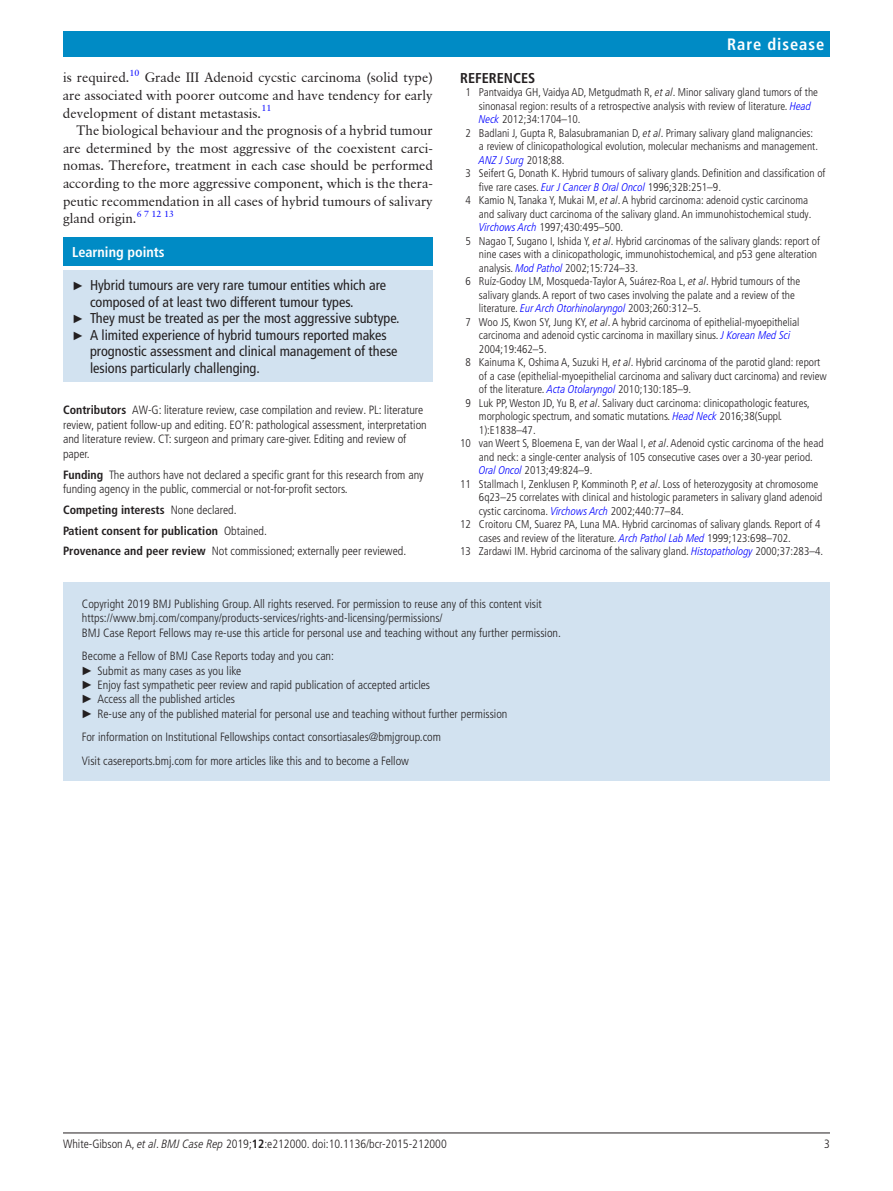
<style>
.page{position:relative;width:893px;height:1191px;background:#fff}
.page>*{position:absolute;margin:0;border:0;box-sizing:border-box;transform-origin:0 0}
.t1{font:700 condensed 16.5px "Frutiger LT Pro";color:#fff}
.t2{font:condensed 14.25px "Frutiger LT Pro";color:#231f20}
.t3{font:700 condensed 14.25px "Frutiger LT Pro";color:#fff}
.t4{font:700 condensed 14.25px "Frutiger LT Std";color:#231f20}
.t5{font:13.5px/17.5px "Classical Garamond BT";color:#231f20;text-align:justify}
.t6{font:300 condensed 12px/14.4px "Frutiger LT Pro";color:#231f20}
.t7{font:700 condensed 12px/20.5px "Frutiger LT Pro";color:#231f20}
.t8{font:300 condensed 11.25px "Frutiger LT Pro";color:#231f20}
.t9{font:italic 300 condensed 11.25px "Frutiger LT Pro";color:#00f}
.s1{font-family:"Arial";font-stretch:normal;font-size:12px}
.s2{font-weight:700}
.s3{font-weight:300}
.s4{font-style:italic}
.s5{font-style:italic;color:#00f}
.s6{font-style:normal;color:#231f20}
.s7{font-family:"Arial";font-weight:400;font-stretch:normal}
</style>
<div class="page">
<hr style="left:63px;top:1132px;width:767px;height:1px;background:#231f20">
<div style="left:63px;top:31px;width:767px;height:25px;background:#008bc5"></div>
<div style="left:63px;top:238px;width:370px;height:28px;background:#008bc5"></div>
<div style="left:63px;top:270px;width:370px;height:112px;background:#d2e2f0"></div>
<div style="left:63px;top:582px;width:767px;height:199px;background:#d2e2f0"></div>
<p class="t5" style="left:63px;top:69px;width:371px">is required.<sup>10</sup> Grade III Adenoid cycstic carcinoma (solid type) are associated with poorer outcome and have tendency for early development of distant metastasis.<sup>11</sup></p>
<p class="t5" style="left:63px;top:121px;width:371px;text-indent:14px">The biological behaviour and the prognosis of a hybrid tumour are determined by the most aggressive of the coexistent carci&shy;nomas. Therefore, treatment in each case should be performed according to the more aggressive component, which is the thera&shy;peutic recommendation in all cases of hybrid tumours of salivary gland origin.<sup>6</sup> <sup>7</sup> <sup>12</sup> <sup>13</sup></p>
<p class="t3" style="left:72px;top:244px;width:94px">Learning points</p>
<p class="t2" style="left:72px;top:277px;width:316px"><span class="s1">►</span> Hybrid tumours are very rare tumour entities which are</p>
<p class="t2" style="left:90px;top:293px;width:265px">composed of at least two different tumour types.</p>
<p class="t2" style="left:72px;top:310px;width:329px"><span class="s1">►</span> They must be treated as per the most aggressive subtype.</p>
<p class="t2" style="left:72px;top:326px;width:316px"><span class="s1">►</span> A limited experience of hybrid tumours reported makes</p>
<p class="t2" style="left:90px;top:343px;width:309px">prognostic assessment and clinical management of these</p>
<p class="t2" style="left:90px;top:359px;width:171px">lesions particularly challenging.</p>
<p class="t6" style="left:63px;top:403px;width:365px"><span class="s2">Contributors</span> AW-G: literature review, case compilation and review. PL: literature review, patient follow-up and editing. EO’R: pathological assessment, interpretation and literature review. CT: surgeon and primary care-giver. Editing and review of paper.</p>
<p class="t6" style="left:63px;top:467px;width:362px"><span class="s2">Funding</span> The authors have not declared a specific grant for this research from any funding agency in the public, commercial or not-for-profit sectors.</p>
<p class="t7" style="left:63px;top:499px;width:345px">Competing interests <span class="s3">None declared.<br></span>Patient consent for publication <span class="s3">Obtained.<br></span>Provenance and peer review <span class="s3">Not commissioned; externally peer reviewed.</span></p>
<h1 class="t1" style="left:727px;top:34px;width:99px">Rare disease</h1>
<p class="t4" style="left:460px;top:69px;width:77px">REFERENCES</p>
<p class="t8" style="left:465px;top:86px;width:354px">1 Pantvaidya GH, Vaidya AD, Metgudmath R, <span class="s4">et al</span>. Minor salivary gland tumors of the</p>
<p class="t8" style="left:479px;top:99px;width:334px">sinonasal region: results of a retrospective analysis with review of literature. <span class="s5">Head</span></p>
<p class="t8" style="left:479px;top:113px;width:103px"><span class="s5">Neck</span> 2012;34:1704–10.</p>
<p class="t8" style="left:465px;top:126px;width:349px">2 Badlani J, Gupta R, Balasubramanian D, <span class="s4">et al</span>. Primary salivary gland malignancies:</p>
<p class="t8" style="left:479px;top:140px;width:341px">a review of clinicopathological evolution, molecular mechanisms and management.</p>
<p class="t9" style="left:479px;top:153px;width:87px">ANZ J Surg <span class="s6">2018;88.</span></p>
<p class="t8" style="left:465px;top:167px;width:361px">3 Seifert G, Donath K. Hybrid tumours of salivary glands. Definition and classification of</p>
<p class="t8" style="left:479px;top:180px;width:244px">five rare cases. <span class="s5">Eur J Cancer B Oral Oncol</span> 1996;32B:251–9.</p>
<p class="t8" style="left:465px;top:194px;width:344px">4 Kamio N, Tanaka Y, Mukai M, <span class="s4">et al</span>. A hybrid carcinoma: adenoid cystic carcinoma</p>
<p class="t8" style="left:479px;top:207px;width:334px">and salivary duct carcinoma of the salivary gland. An immunohistochemical study.</p>
<p class="t8" style="left:479px;top:221px;width:146px"><span class="s5">Virchows Arch</span> 1997;430:495–500.</p>
<p class="t8" style="left:465px;top:234px;width:356px">5 Nagao T, Sugano I, Ishida Y, <span class="s4">et al</span>. Hybrid carcinomas of the salivary glands: report of</p>
<p class="t8" style="left:479px;top:248px;width:340px">nine cases with a clinicopathologic, immunohistochemical, and p53 gene alteration</p>
<p class="t8" style="left:479px;top:261px;width:161px">analysis. <span class="s5">Mod Pathol</span> 2002;15:724–33.</p>
<p class="t8" style="left:465px;top:275px;width:336px">6 Ruíz-Godoy LM, Mosqueda-Taylor A, Suárez-Roa L, <span class="s4">et al</span>. Hybrid tumours of the</p>
<p class="t8" style="left:479px;top:288px;width:317px">salivary glands. A report of two cases involving the palate and a review of the</p>
<p class="t8" style="left:479px;top:302px;width:224px">literature. <span class="s5">Eur Arch Otorhinolaryngol</span> 2003;260:312–5.</p>
<p class="t8" style="left:465px;top:315px;width:335px">7 Woo JS, Kwon SY, Jung KY, <span class="s4">et al</span>. A hybrid carcinoma of epithelial-myoepithelial</p>
<p class="t8" style="left:479px;top:329px;width:313px">carcinoma and adenoid cystic carcinoma in maxillary sinus. <span class="s5">J Korean Med Sci</span></p>
<p class="t8" style="left:479px;top:342px;width:69px">2004;19:462–5.</p>
<p class="t8" style="left:465px;top:356px;width:356px">8 Kainuma K, Oshima A, Suzuki H, <span class="s4">et al</span>. Hybrid carcinoma of the parotid gland: report</p>
<p class="t8" style="left:479px;top:369px;width:349px">of a case (epithelial-myoepithelial carcinoma and salivary duct carcinoma) and review</p>
<p class="t8" style="left:479px;top:383px;width:214px">of the literature. <span class="s5">Acta Otolaryngol</span> 2010;130:185–9.</p>
<p class="t8" style="left:465px;top:396px;width:346px">9 Luk PP, Weston JD, Yu B, <span class="s4">et al</span>. Salivary duct carcinoma: clinicopathologic features,</p>
<p class="t8" style="left:479px;top:410px;width:305px">morphologic spectrum, and somatic mutations. <span class="s5">Head Neck</span> 2016;38(Suppl.</p>
<p class="t8" style="left:479px;top:423px;width:58px">1):E1838–47.</p>
<p class="t8" style="left:460px;top:437px;width:365px">10 van Weert S, Bloemena E, van der Waal I, <span class="s4">et al</span>. Adenoid cystic carcinoma of the head</p>
<p class="t8" style="left:479px;top:450px;width:336px">and neck: a single-center analysis of 105 consecutive cases over a 30-year period.</p>
<p class="t8" style="left:479px;top:464px;width:115px"><span class="s5">Oral Oncol</span> 2013;49:824–9.</p>
<p class="t8" style="left:460px;top:477px;width:360px">11 Stallmach I, Zenklusen P, Komminoth P, <span class="s4">et al</span>. Loss of heterozygosity at chromosome</p>
<p class="t8" style="left:479px;top:491px;width:345px">6q23–25 correlates with clinical and histologic parameters in salivary gland adenoid</p>
<p class="t8" style="left:479px;top:504px;width:206px">cystic carcinoma. <span class="s5">Virchows Arch</span> 2002;440:77–84.</p>
<p class="t8" style="left:460px;top:518px;width:362px">12 Croitoru CM, Suarez PA, Luna MA. Hybrid carcinomas of salivary glands. Report of 4</p>
<p class="t8" style="left:479px;top:531px;width:314px">cases and review of the literature. <span class="s5">Arch Pathol Lab Med</span> 1999;123:698–702.</p>
<p class="t8" style="left:460px;top:545px;width:365px">13 Zardawi IM. Hybrid carcinoma of the salivary gland. <span class="s5">Histopathology</span> 2000;37:283–4.</p>
<p class="t6" style="left:82px;top:596px;width:481px">Copyright 2019 BMJ Publishing Group. All rights reserved. For permission to reuse any of this content visit https://www.bmj.com/company/products-services/rights-and-licensing/permissions/<br>BMJ Case Report Fellows may re-use this article for personal use and teaching without any further permission.</p>
<p class="t6" style="left:81px;top:649px;width:428px">Become a Fellow of BMJ Case Reports today and you can:<br><span class="s7">►</span> Submit as many cases as you like<br><span class="s7">►</span> Enjoy fast sympathetic peer review and rapid publication of accepted articles<br><span class="s7">►</span> Access all the published articles<br><span class="s7">►</span> Re-use any of the published material for personal use and teaching without further permission</p>
<p class="t6" style="left:82px;top:725px;width:361px;line-height:23.4px">For information on Institutional Fellowships contact consortiasales@bmjgroup.com<br>Visit casereports.bmj.com for more articles like this and to become a Fellow</p>
<p class="t6" style="left:63px;top:1136px;width:385px">White-Gibson A, <span class="s4">et al</span>. <span class="s4">BMJ Case Rep</span> 2019;<span class="s2">12</span>:e212000. doi:10.1136/bcr-2015-212000</p>
<p class="t6" style="left:824px;top:1136px;width:7px">3</p>
</div>
